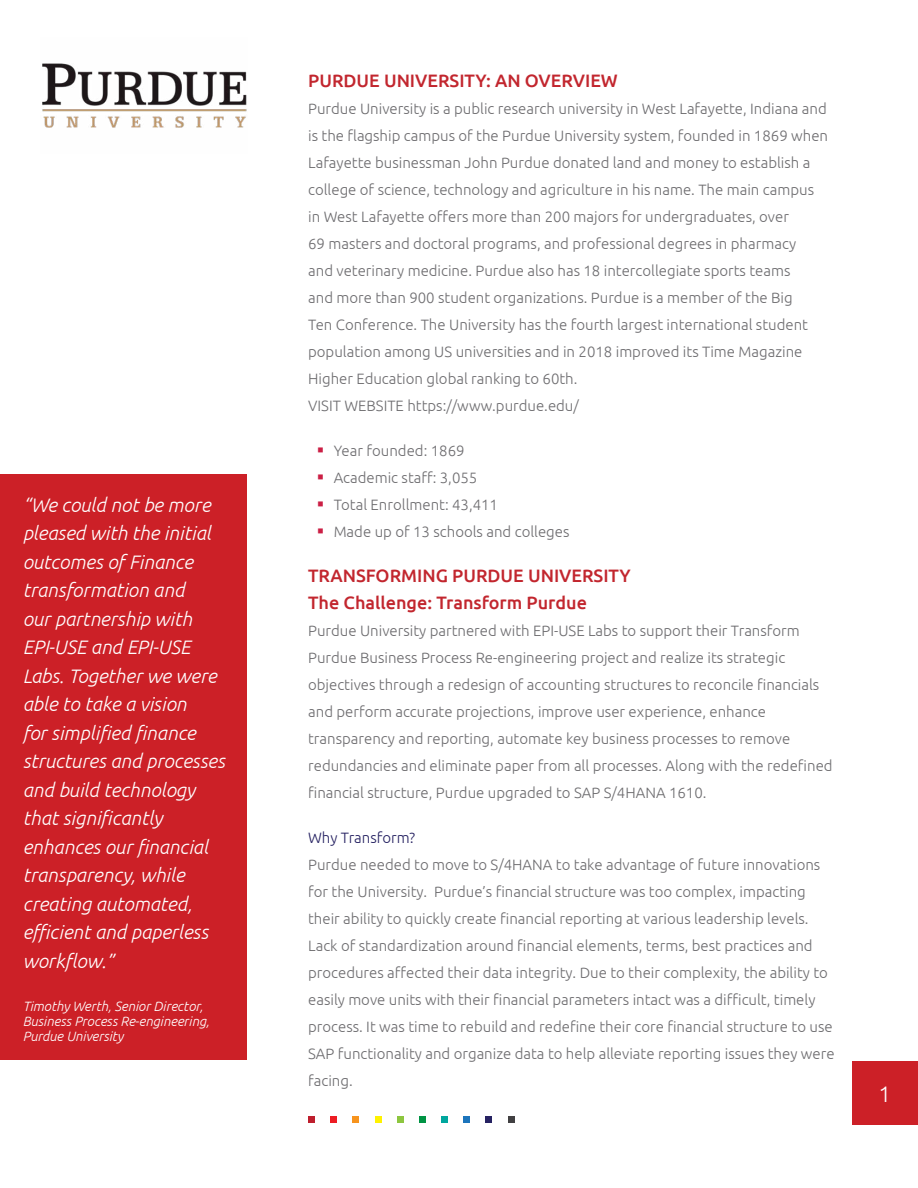
<style>
.page{position:relative;width:918px;height:1188px;background:#fff}
.page>*{position:absolute;margin:0;border:0;box-sizing:border-box;transform-origin:0 0}
.t1{font:300 22.5px "Ubuntu";color:#fff}
.t2{font:italic 300 19.5px/28.5px "Ubuntu";color:#fff}
.t3{font:500 18px/27px "Ubuntu";color:#c2262e}
.t4{font:300 15px/27px "Ubuntu";color:#6e6d70}
.t5{font:300 15px "Ubuntu";color:#262262}
.t6{font:italic 300 13.5px/15px "Ubuntu";color:#fff}
.s1{color:#cb1f45}
</style>
<div class="page">
<div style="left:0;top:475px;width:246px;height:585px;background:#cc2027"></div>
<div style="left:853px;top:1061px;width:65px;height:64px;background:#cc2027"></div>
<div style="left:308px;top:1116px;width:7px;height:7px;background:#be1e2d"></div>
<div style="left:330px;top:1116px;width:7px;height:7px;background:#ed1d24"></div>
<div style="left:352px;top:1116px;width:7px;height:7px;background:#f7941e"></div>
<div style="left:375px;top:1116px;width:7px;height:7px;background:#fff200"></div>
<div style="left:397px;top:1116px;width:7px;height:7px;background:#8dc63f"></div>
<div style="left:419px;top:1116px;width:7px;height:7px;background:#009444"></div>
<div style="left:441px;top:1116px;width:7px;height:7px;background:#00a79e"></div>
<div style="left:463px;top:1116px;width:7px;height:7px;background:#1c75bc"></div>
<div style="left:485px;top:1116px;width:7px;height:7px;background:#262262"></div>
<div style="left:508px;top:1116px;width:7px;height:7px;background:#414042"></div>
<img style="left:42px;top:63px;width:205px;height:65px">
<p class="t2" style="left:23px;top:490px;width:204px">“We could not be more pleased with the initial outcomes of Finance transformation and<br>our partnership with<br>EPI-USE and EPI-USE<br>Labs. Together we were able to take a vision<br>for simplified finance structures and processes and build technology that significantly enhances our financial transparency, while creating automated, efficient and paperless workflow.”</p>
<p class="t6" style="left:23px;top:999px;width:188px">Timothy Werth, Senior Director,<br>Business Process Re-engineering,<br>Purdue University</p>
<p class="t3" style="left:308px;top:66px;width:311px">PURDUE UNIVERSITY: AN OVERVIEW</p>
<p class="t4" style="left:308px;top:95px;width:521px">Purdue University is a public research university in West Lafayette, Indiana and is the flagship campus of the Purdue University system, founded in 1869 when Lafayette businessman John Purdue donated land and money to establish a college of science, technology and agriculture in his name. The main campus in West Lafayette offers more than 200 majors for undergraduates, over<br>69 masters and doctoral programs, and professional degrees in pharmacy<br>and veterinary medicine. Purdue also has 18 intercollegiate sports teams<br>and more than 900 student organizations. Purdue is a member of the Big<br>Ten Conference. The University has the fourth largest international student population among US universities and in 2018 improved its Time Magazine Higher Education global ranking to 60th.<br>VISIT WEBSITE https://www.purdue.edu/</p>
<p class="t4" style="left:317px;top:437px;width:149px"><span class="s1">▪</span> Year founded: 1869</p>
<p class="t4" style="left:317px;top:464px;width:162px"><span class="s1">▪</span> Academic staff: 3,055</p>
<p class="t4" style="left:317px;top:491px;width:183px"><span class="s1">▪</span> Total Enrollment: 43,411</p>
<p class="t4" style="left:317px;top:518px;width:254px"><span class="s1">▪</span> Made up of 13 schools and colleges</p>
<p class="t3" style="left:308px;top:561px;width:324px">TRANSFORMING PURDUE UNIVERSITY<br>The Challenge: Transform Purdue</p>
<p class="t4" style="left:308px;top:617px;width:526px">Purdue University partnered with EPI-USE Labs to support their Transform Purdue Business Process Re-engineering project and realize its strategic objectives through a redesign of accounting structures to reconcile financials and perform accurate projections, improve user experience, enhance transparency and reporting, automate key business processes to remove redundancies and eliminate paper from all processes. Along with the redefined financial structure, Purdue upgraded to SAP S/4HANA 1610.</p>
<p class="t5" style="left:308px;top:828px;width:109px">Why Transform?</p>
<p class="t4" style="left:308px;top:851px;width:528px">Purdue needed to move to S/4HANA to take advantage of future innovations for the University. Purdue’s financial structure was too complex, impacting their ability to quickly create financial reporting at various leadership levels.<br>Lack of standardization around financial elements, terms, best practices and procedures affected their data integrity. Due to their complexity, the ability to easily move units with their financial parameters intact was a difficult, timely process. It was time to rebuild and redefine their core financial structure to use SAP functionality and organize data to help alleviate reporting issues they were facing.</p>
<h1 class="t1" style="left:878px;top:1081px;width:14px">1</h1>
</div>
